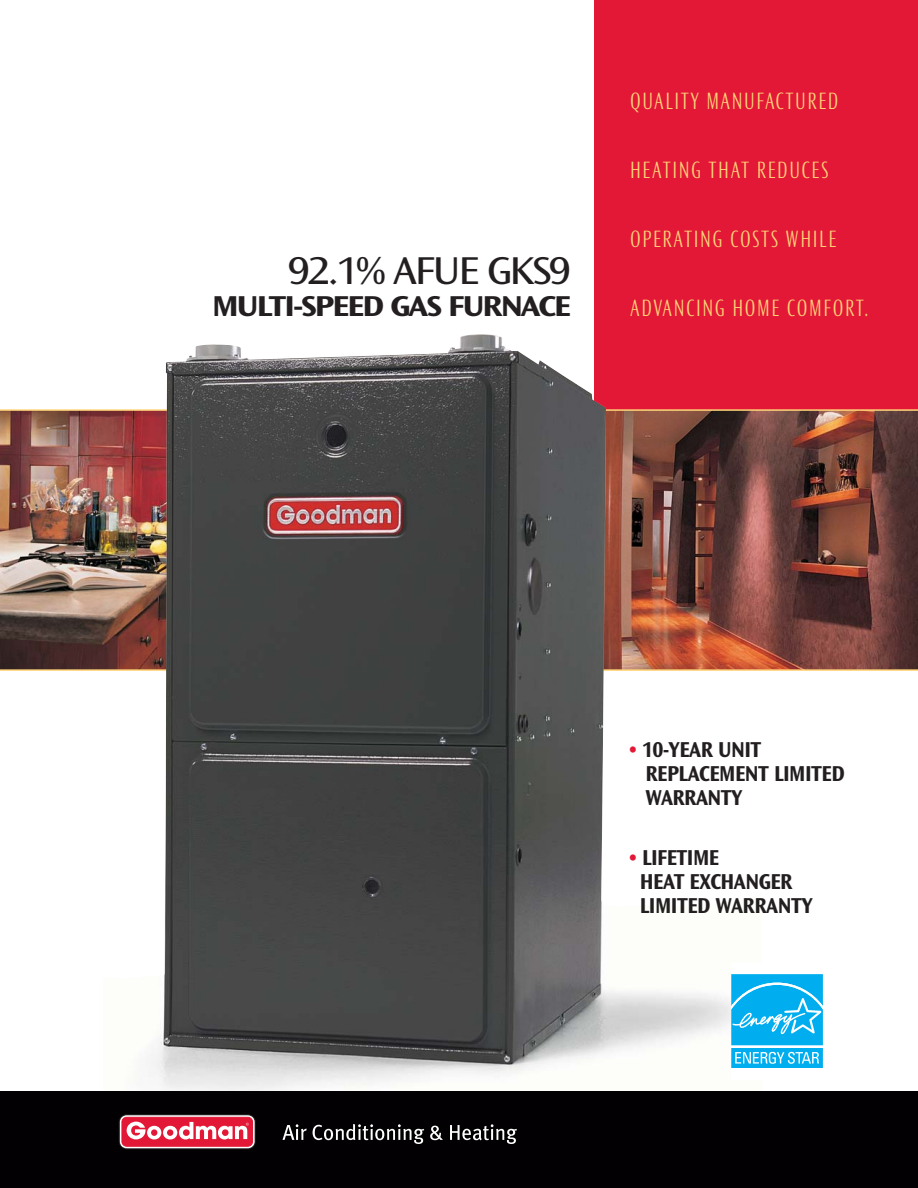
<style>
.page{position:relative;width:918px;height:1188px;background:#fff}
.page>*{position:absolute;margin:0;border:0;box-sizing:border-box;transform-origin:0 0}
.t1{font:40.5px "Ocean Sans MM 403 572";letter-spacing:-.055em;color:#231f20;scale:1.04 1}
.t2{font:30px "Ocean Sans MM 648 572";letter-spacing:-.055em;color:#231f20;scale:1.08 1}
.t3{font:300 condensed 24px "Ocean Sans";letter-spacing:.035em;color:#ffd478}
.t4{font:22.5px/24px "Ocean Sans MM 648 475";letter-spacing:-.025em;color:#231f20;scale:.95 1}
.s1{color:#e31836}
</style>
<div class="page">
<div style="left:594px;top:0;width:324px;height:410px;background:#e31836"></div>
<img style="left:0;top:411px;width:104px;height:258px">
<img style="left:763px;top:411px;width:155px;height:258px">
<hr style="left:0;top:669px;width:918px;height:2px;background:#ffd478">
<hr style="left:0;top:409px;width:918px;height:2px;background:#ffd478">
<img style="left:104px;top:334px;width:659px;height:757px">
<div style="left:731px;top:963px;width:94px;height:116px;background:#fff"></div>
<svg style="left:731px;top:974px;width:92px;height:94px;background:#2dbcf1"></svg>
<div style="left:0;top:1091px;width:918px;height:97px;background:#020002"></div>
<svg style="left:119px;top:1115px;width:136px;height:34px;background:#e26476"></svg>
<svg style="left:283px;top:1124px;width:24px;height:16px"></svg>
<svg style="left:313px;top:1124px;width:111px;height:20px"></svg>
<svg style="left:430px;top:1126px;width:13px;height:14px"></svg>
<svg style="left:450px;top:1124px;width:67px;height:20px"></svg>
<h1 class="t1" style="left:288px;top:255px;width:274px">92.1% AFUE GKS9</h1>
<p class="t2" style="left:212px;top:294px;width:334px">MULTI-SPEED GAS FURNACE</p>
<p class="t3" style="left:630px;top:92px;width:211px">QUALITY MANUFACTURED</p>
<p class="t3" style="left:630px;top:161px;width:201px">HEATING THAT REDUCES</p>
<p class="t3" style="left:630px;top:230px;width:208px">OPERATING COSTS WHILE</p>
<p class="t3" style="left:630px;top:299px;width:241px">ADVANCING HOME COMFORT.</p>
<p class="t4" style="left:645px;top:739px;width:211px;text-indent:-17px"><span class="s1">•</span> 10-YEAR UNIT<br>REPLACEMENT LIMITED<br>WARRANTY</p>
<p class="t4" style="left:640px;top:847px;width:183px;text-indent:-11px"><span class="s1">•</span> LIFETIME<br>HEAT EXCHANGER<br>LIMITED WARRANTY</p>
</div>
